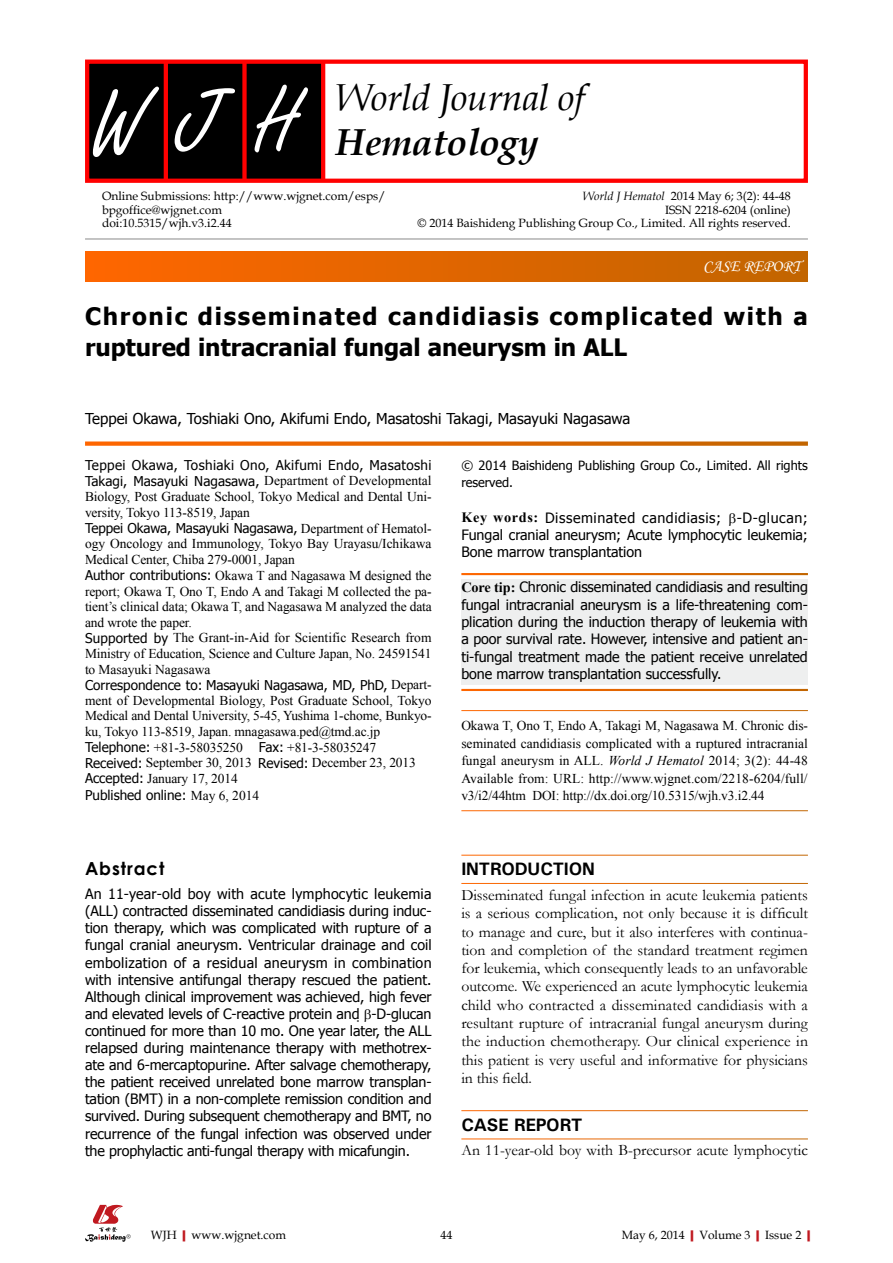
<style>
.page{position:relative;width:893px;height:1263px;background:#fff}
.page>*{position:absolute;margin:0;border:0;box-sizing:border-box;transform-origin:0 0}
.t1{font:97.5px "Freestyle Script";color:#fff}
.t2{font:italic 37.5px "Book Antiqua";letter-spacing:-.01em;color:#000}
.t3{font:italic 700 37.5px "Book Antiqua";letter-spacing:-.01em;color:#000}
.t4{font:700 24px/31.5px "Tahoma";letter-spacing:.07em;color:#000}
.t5{font:700 18px "Univers";letter-spacing:-.01em;color:#000}
.t6{font:700 18px "Century Gothic";letter-spacing:.05em;color:#000}
.t7{font:16.5px "Monotype Corsiva";color:#fff}
.t8{font:15.75px/18.3px "Garamond";letter-spacing:-.005em;color:#000;text-align:justify}
.t9{font:15px "Tahoma";color:#000}
.t10{font:14.25px/17.1px "Tahoma";letter-spacing:-.005em;color:#000;text-align:justify}
.t11{font:13.5px/15.6px "Times New Roman";letter-spacing:-.01em;color:#000}
.t12{font:13.5px "Tahoma";color:#000}
.t13{font:12.75px/17.2px "Tahoma";color:#000}
.t14{font:12px/13.5px "Book Antiqua";color:#000}
.s1{font-size:94.5px}
.s2{font-style:italic}
.s3{font-family:"Tahoma"}
.s4{font-family:"Times New Roman"}
.s5{font-family:"Times New Roman";font-weight:700}
.s6{font-weight:700;color:#c01920}
</style>
<div class="page">
<div style="left:461px;top:579px;width:347px;height:105px;background:#eeefef"></div>
<div style="left:85px;top:252px;width:723px;height:29px;background:linear-gradient(to right,#f60,#c16500)"></div>
<hr style="left:85px;top:239px;width:723px;height:1px;background:#898989">
<svg style="left:85px;top:441px;width:723px;height:5px;background:#e47c26"></svg>
<div style="left:87px;top:61px;width:236px;height:121px;background:#000"></div>
<hr style="left:164px;top:61px;width:4px;height:121px;background:#f00">
<div style="left:242px;top:61px;width:5px;height:121px;background:#f00"></div>
<hr style="left:321px;top:61px;width:4px;height:121px;background:#f00">
<div style="left:85px;top:60px;width:723px;height:123px;border:4px solid #f00"></div>
<svg style="left:85px;top:1205px;width:46px;height:37px"></svg>
<p class="t2" style="left:336px;top:71px;width:250px">World Journal of</p>
<p class="t1" style="left:91px;top:71px;width:208px">WJ<span class="s1">H</span></p>
<p class="t3" style="left:336px;top:116px;width:204px">Hematology</p>
<p class="t14" style="left:102px;top:189px;width:285px">Online Submissions: http://www.wjgnet.com/esps/ bpgoffice@wjgnet.com<br>doi:10.5315/wjh.v3.i2.44</p>
<p class="t14" style="left:417px;top:189px;width:375px;text-align:right"><span class="s2">World J Hematol</span> 2014 May 6; 3(2): 44-48<br>ISSN 2218-6204 (online)<br>© 2014 Baishideng Publishing Group Co., Limited. All rights reserved.</p>
<p class="t7" style="left:703px;top:256px;width:99px">CASE REPORT</p>
<p class="t4" style="left:85px;top:298px;width:724px">Chronic disseminated candidiasis complicated with a ruptured intracranial fungal aneurysm in ALL</p>
<p class="t9" style="left:85px;top:408px;width:547px">Teppei Okawa, Toshiaki Ono, Akifumi Endo, Masatoshi Takagi, Masayuki Nagasawa</p>
<p class="t11" style="left:85px;top:458px;width:348px"><span class="s3">Teppei Okawa, Toshiaki Ono, Akifumi Endo, Masatoshi Takagi, Masayuki Nagasawa,</span> Department of Developmental Biology, Post Graduate School, Tokyo Medical and Dental Uni&shy;versity, Tokyo 113-8519, Japan<br><span class="s3">Teppei Okawa, Masayuki Nagasawa,</span> Department of Hematol&shy;ogy Oncology and Immunology, Tokyo Bay Urayasu/Ichikawa Medical Center, Chiba 279-0001, Japan<br><span class="s3">Author contributions:</span> Okawa T and Nagasawa M designed the report; Okawa T, Ono T, Endo A and Takagi M collected the pa&shy;tient’s clinical data; Okawa T, and Nagasawa M analyzed the data and wrote the paper.<br><span class="s3">Supported by</span> The Grant-in-Aid for Scientific Research from Ministry of Education, Science and Culture Japan, No. 24591541 to Masayuki Nagasawa<br><span class="s3">Correspondence to: Masayuki Nagasawa, MD, PhD,</span> Depart&shy;ment of Developmental Biology, Post Graduate School, Tokyo Medical and Dental University, 5-45, Yushima 1-chome, Bunkyo&shy;ku, Tokyo 113-8519, Japan. mnagasawa.ped@tmd.ac.jp <span class="s3">Telephone:</span> +81-3-58035250 <span class="s3">Fax:</span> +81-3-58035247<br><span class="s3">Received:</span> September 30, 2013 <span class="s3">Revised:</span> December 23, 2013<br><span class="s3">Accepted:</span> January 17, 2014</p>
<p class="t12" style="left:85px;top:786px;width:176px">Published online: <span class="s4">May 6, 2014</span></p>
<p class="t13" style="left:461px;top:456px;width:348px">© 2014 Baishideng Publishing Group Co., Limited. All rights reserved.</p>
<p class="t10" style="left:461px;top:508px;width:348px"><span class="s5">Key words:</span> Disseminated candidiasis; -D-glucan; Fungal cranial aneurysm; Acute lymphocytic leukemia; Bone marrow transplantation</p>
<p class="t10" style="left:461px;top:578px;width:348px"><span class="s5">Core tip:</span> Chronic disseminated candidiasis and resulting fungal intracranial aneurysm is a life-threatening com&shy;plication during the induction therapy of leukemia with a poor survival rate. However, intensive and patient an&shy;ti-fungal treatment made the patient receive unrelated bone marrow transplantation successfully.</p>
<p class="t11" style="left:461px;top:717px;width:348px;line-height:17.4px;text-align:justify">Okawa T, Ono T, Endo A, Takagi M, Nagasawa M. Chronic dis&shy;seminated candidiasis complicated with a ruptured intracranial fungal aneurysm in ALL. <span class="s2">World J Hematol</span> 2014; 3(2): 44-48<br>Available from: URL: http://www.wjgnet.com/2218-6204/full/ v3/i2/44htm DOI: http://dx.doi.org/10.5315/wjh.v3.i2.44</p>
<p class="t6" style="left:85px;top:855px;width:81px">Abstract</p>
<p class="t10" style="left:85px;top:884px;width:348px">An 11-year-old boy with acute lymphocytic leukemia (ALL) contracted disseminated candidiasis during induc&shy;tion therapy, which was complicated with rupture of a fungal cranial aneurysm. Ventricular drainage and coil embolization of a residual aneurysm in combination with intensive antifungal therapy rescued the patient.<br>Although clinical improvement was achieved, high fever and elevated levels of C-reactive protein and -D-glucan continued for more than 10 mo. One year later, the ALL relapsed during maintenance therapy with methotrex&shy;ate and 6-mercaptopurine. After salvage chemotherapy, the patient received unrelated bone marrow transplan&shy;tation (BMT) in a non-complete remission condition and survived. During subsequent chemotherapy and BMT, no recurrence of the fungal infection was observed under the prophylactic anti-fungal therapy with micafungin.</p>
<p class="t5" style="left:461px;top:858px;width:135px">INTRODUCTION</p>
<p class="t8" style="left:461px;top:885px;width:348px">Disseminated fungal infection in acute leukemia patients is a serious complication, not only because it is difficult to manage and cure, but it also interferes with continua&shy;tion and completion of the standard treatment regimen for leukemia, which consequently leads to an unfavorable outcome. We experienced an acute lymphocytic leukemia child who contracted a disseminated candidiasis with a resultant rupture of intracranial fungal aneurysm during the induction chemotherapy. Our clinical experience in this patient is very useful and informative for physicians in this field.</p>
<p class="t5" style="left:461px;top:1113px;width:123px">CASE REPORT</p>
<p class="t8" style="left:461px;top:1141px;width:348px">An 11-year-old boy with B-precursor acute lymphocytic</p>
<p class="t14" style="left:151px;top:1227px;width:137px">WJH<span class="s6">|</span>www.wjgnet.com</p>
<p class="t14" style="left:440px;top:1227px;width:13px">44</p>
<p class="t14" style="left:622px;top:1227px;width:196px">May 6, 2014<span class="s6">|</span>Volume 3<span class="s6">|</span>Issue 2<span class="s6">|</span></p>
</div>
